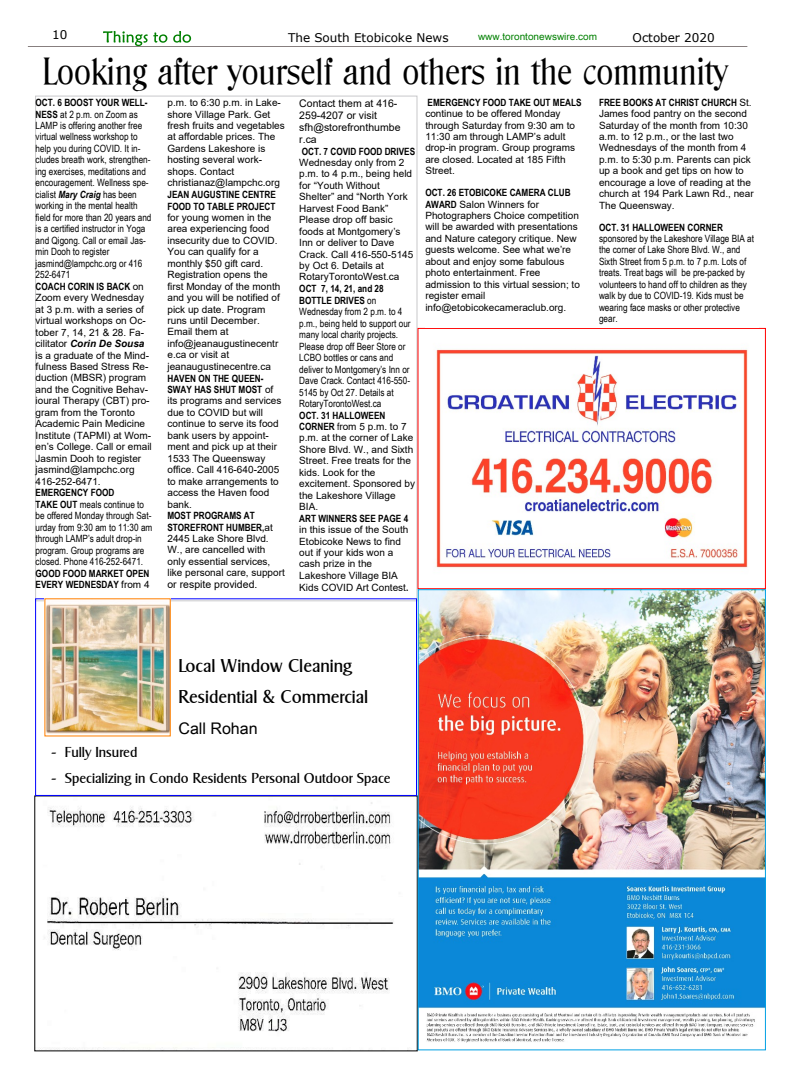
<style>
.page{position:relative;width:792px;height:1080px;background:#fff}
.page>*{position:absolute;margin:0;border:0;box-sizing:border-box;transform-origin:0 0}
.t1{font:36px "Blue Ridge SF";color:#000}
.t2{font:18px/30.2px "Zanzibar SF";color:#000}
.t3{font:16px "Arial Unicode MS";color:#000}
.t4{font:14px "Zanzibar SF";color:#000}
.t5{font:12px "Verdana";color:#000}
.t6{font:10.5px/12px "Arial";color:#000}
.t7{font:10px/11.5px "Arial";color:#000}
.t8{font:10px/11.5px "Arial Narrow";color:#000}
.t9{font:700 10px/11.5px "Arial Narrow";color:#000}
.t10{font:10px "Arial Unicode MS";color:#008000}
.s1{font-weight:700}
.s2{font-weight:700;font-style:italic}
.s3{font-family:"Arial"}
.s4{font-family:"Arial";font-weight:400}
.s5{font-family:"Arial Narrow";font-weight:700}
.s6{font-family:"Arial Narrow"}
</style>
<div class="page">
<hr style="left:28px;top:47px;width:719px;height:1px;background:#100">
<hr style="left:28px;top:46px;width:719px;height:1px;background:#100">
<svg style="left:103px;top:31px;width:64px;height:15px"></svg>
<svg style="left:173px;top:31px;width:18px;height:12px"></svg>
<img style="left:40px;top:802px;width:354px;height:247px">
<div style="left:35px;top:598px;width:382px;height:198px;border:1px solid #00f"></div>
<img style="left:46px;top:604px;width:123px;height:130px">
<img style="left:420px;top:349px;width:344px;height:694px">
<div style="left:418px;top:328px;width:348px;height:261px;border:1px solid #f00"></div>
<div style="left:418px;top:589px;width:348px;height:461px;border:1px solid #00a0e4"></div>
<p class="t5" style="left:52px;top:30px;width:17px">10</p>
<p class="t5" style="left:288px;top:33px;width:162px">The South Etobicoke News</p>
<p class="t5" style="left:633px;top:33px;width:84px">October 2020</p>
<h1 class="t1" style="left:42px;top:51px;width:688px">Looking after yourself and others in the community</h1>
<p class="t8" style="left:36px;top:98px;width:117px"><span class="s1">OCT. 6 BOOST YOUR WELL-<br>NESS</span> at 2 p.m. on Zoom as<br>LAMP is offering another free virtual wellness workshop to help you during COVID. It in&shy;cludes breath work, strengthen&shy;ing exercises, meditations and encouragement. Wellness spe&shy;cialist <span class="s2">Mary Craig</span> has been working in the mental health field for more than 20 years and is a certified instructor in Yoga and Qigong. Call or email Jas&shy;min Dooh to register jasmind@lampchc.org or 416<br>252-6471<br><span class="s1">COACH CORIN IS BACK</span> <span class="s3">on</span></p>
<p class="t7" style="left:36px;top:293px;width:118px">Zoom every Wednesday at 3 p.m. with a series of virtual workshops on Oc&shy;tober 7, 14, 21 &amp; 28. Fa&shy;cilitator <span class="s2">Corin De Sousa </span>is a graduate of the Mind&shy;fulness Based Stress Re&shy;duction (MBSR) program and the Cognitive Behav&shy;ioural Therapy (CBT) pro&shy;gram from the Toronto<br>Academic Pain Medicine<br>Institute (TAPMI) at Wom&shy;en’s College. Call or email<br>Jasmin Dooh to register jasmind@lampchc.org<br>416-252-6471.</p>
<p class="t8" style="left:36px;top:488px;width:118px"><span class="s1">EMERGENCY FOOD<br>TAKE OUT</span> meals continue to be offered Monday through Sat&shy;urday from 9:30 am to 11:30 am through LAMP’s adult drop-in program. Group programs are closed. Phone 416-252-6471.</p>
<p class="t9" style="left:36px;top:569px;width:115px">GOOD FOOD MARKET OPEN<br>EVERY WEDNESDAY <span class="s4">from 4</span></p>
<p class="t10" style="left:478px;top:33px;width:121px">www.torontonewswire.com</p>
<p class="t9" style="left:599px;top:98px;width:154px">FREE BOOKS AT CHRIST CHURCH <span class="s4">St.</span></p>
<p class="t7" style="left:599px;top:109px;width:156px">James food pantry on the second<br>Saturday of the month from 10:30 a.m. to 12 p.m., or the last two<br>Wednesdays of the month from 4 p.m. to 5:30 p.m. Parents can pick up a book and get tips on how to encourage a love of reading at the church at 194 Park Lawn Rd., near<br>The Queensway.</p>
<p class="t9" style="left:599px;top:222px;width:125px">OCT. 31 HALLOWEEN CORNER</p>
<p class="t8" style="left:599px;top:234px;width:157px">sponsored by the Lakeshore Village BIA at the corner of Lake Shore Blvd. W., and Sixth Street from 5 p.m. to 7 p.m. Lots of treats. Treat bags will be pre-packed by volunteers to hand off to children as they walk by due to COVID-19. Kids must be wearing face masks or other protective gear.</p>
<p class="t9" style="left:428px;top:98px;width:156px">EMERGENCY FOOD TAKE OUT MEALS</p>
<p class="t7" style="left:425px;top:109px;width:151px">continue to be offered Monday through Saturday from 9:30 am to<br>11:30 am through LAMP’s adult drop-in program. Group programs are closed. Located at 185 Fifth<br>Street.</p>
<p class="t9" style="left:425px;top:188px;width:147px">OCT. 26 ETOBICOKE CAMERA CLUB</p>
<p class="t7" style="left:425px;top:199px;width:156px"><span class="s5">AWARD</span> Salon Winners for<br>Photographers Choice competition will be awarded with presentations and Nature category critique. New guests welcome. See what we’re about and enjoy some fabulous photo entertainment. Free admission to this virtual session; to register email info@etobicokecameraclub.org.</p>
<p class="t7" style="left:167px;top:98px;width:119px">p.m. to 6:30 p.m. in Lake&shy;shore Village Park. Get fresh fruits and vegetables at affordable prices. The<br>Gardens Lakeshore is hosting several work&shy;shops. Contact christianaz@lampchc.org</p>
<p class="t9" style="left:167px;top:190px;width:110px">JEAN AUGUSTINE CENTRE<br>FOOD TO TABLE PROJECT</p>
<p class="t7" style="left:167px;top:212px;width:114px">for young women in the area experiencing food insecurity due to COVID.<br>You can qualify for a monthly $50 gift card.<br>Registration opens the first Monday of the month and you will be notified of pick up date. Program runs until December.<br>Email them at info@jeanaugustinecentr e.ca or visit at jeanaugustinecentre.ca</p>
<p class="t9" style="left:167px;top:373px;width:107px">HAVEN ON THE QUEEN-<br>SWAY HAS SHUT MOST <span class="s4">of</span></p>
<p class="t7" style="left:167px;top:396px;width:116px">its programs and services due to COVID but will continue to serve its food bank users by appoint&shy;ment and pick up at their<br>1533 The Queensway office. Call 416-640-2005 to make arrangements to access the Haven food bank.</p>
<p class="t9" style="left:167px;top:511px;width:107px">MOST PROGRAMS AT<br>STOREFRONT HUMBER,<span class="s4">at</span></p>
<p class="t7" style="left:167px;top:534px;width:119px">2445 Lake Shore Blvd.<br>W., are cancelled with only essential services, like personal care, support</p>
<p class="t6" style="left:167px;top:580px;width:91px">or respite provided.</p>
<p class="t6" style="left:299px;top:98px;width:103px">Contact them at 416-<br>259-4207 or visit sfh@storefronthumbe r.ca</p>
<p class="t9" style="left:302px;top:146px;width:115px">OCT. 7 COVID FOOD DRIVES</p>
<p class="t7" style="left:299px;top:157px;width:116px">Wednesday only from 2 p.m. to 4 p.m., being held for “Youth Without<br>Shelter” and “North York<br>Harvest Food Bank”<br>Please drop off basic foods at Montgomery’s<br>Inn or deliver to Dave<br>Crack. Call 416-550-5145 by Oct 6. Details at<br>RotaryTorontoWest.ca</p>
<p class="t8" style="left:299px;top:284px;width:113px"><span class="s1">OCT 7, 14, 21, and 28<br>BOTTLE DRIVES</span> on<br>Wednesday from 2 p.m. to 4 p.m., being held to support our many local charity projects.<br>Please drop off Beer Store or<br>LCBO bottles or cans and deliver to Montgomery’s Inn or<br>Dave Crack. Contact 416-550-<br>5145 by Oct 27. Details at<br>RotaryTorontoWest.ca</p>
<p class="t9" style="left:299px;top:410px;width:88px">OCT. 31 HALLOWEEN</p>
<p class="t7" style="left:299px;top:422px;width:117px"><span class="s5">CORNER</span> <span class="s6">f</span>rom 5 p.m. to 7 p.m. at the corner of Lake<br>Shore Blvd. W., and Sixth<br>Street. Free treats for the kids. Look for the excitement. Sponsored by the Lakeshore Village<br>BIA.</p>
<p class="t9" style="left:299px;top:514px;width:110px">ART WINNERS SEE PAGE 4</p>
<p class="t7" style="left:299px;top:525px;width:111px">in this issue of the South<br>Etobicoke News to find out if your kids won a cash prize in the<br>Lakeshore Village BIA<br>Kids COVID Art Contest<span class="s5">.</span></p>
<h2 class="t2" style="left:179px;top:651px;width:191px">Local Window Cleaning<br>Residential &amp; Commercial</h2>
<h3 class="t3" style="left:179px;top:722px;width:81px">Call Rohan</h3>
<h3 class="t4" style="left:51px;top:745px;width:88px">- Fully Insured</h3>
<h3 class="t4" style="left:51px;top:770px;width:341px">- Specializing in Condo Residents Personal Outdoor Space</h3>
</div>
